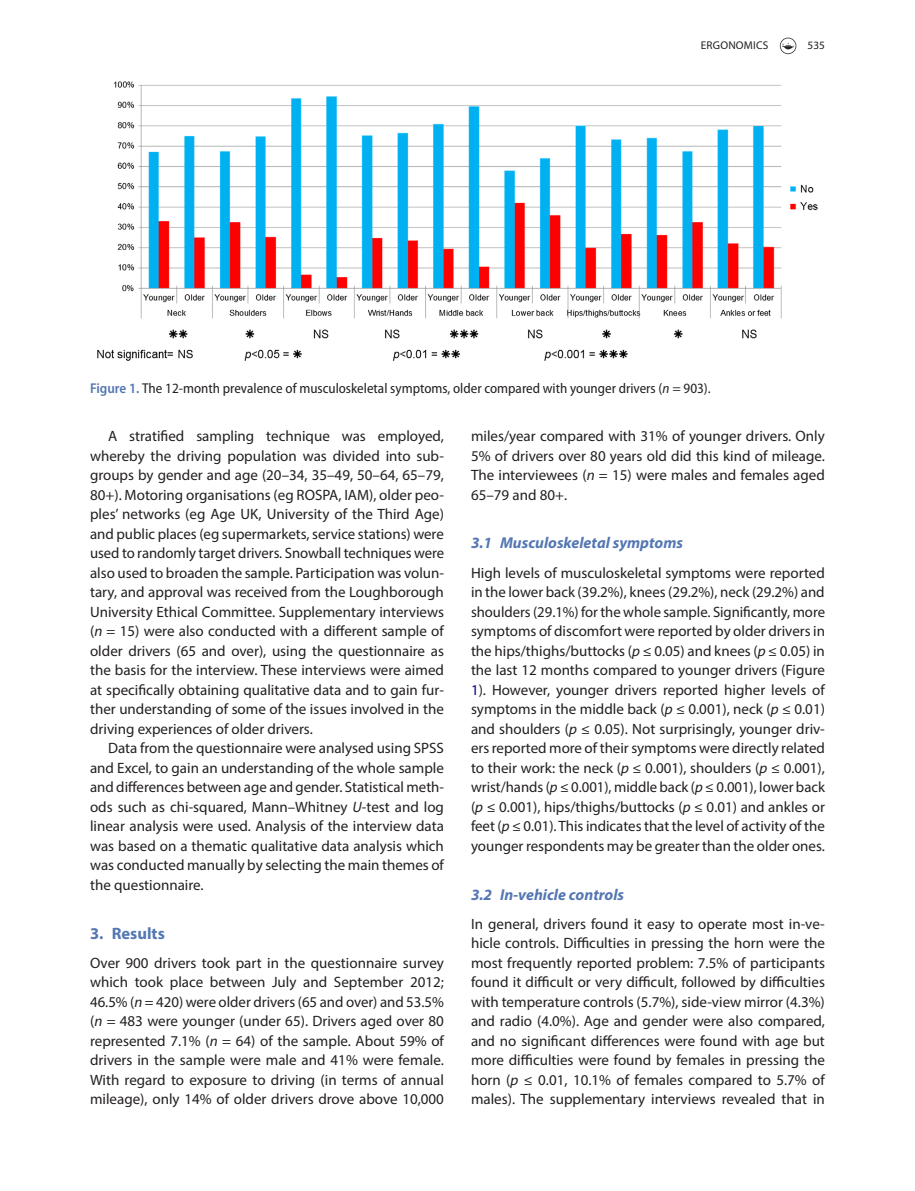
<style>
.page{position:relative;width:915px;height:1191px;background:#fff}
.page>*{position:absolute;margin:0;border:0;box-sizing:border-box;transform-origin:0 0}
.t1{font:700 16.5px "Myriad Pro";color:#5477b3}
.t2{font:italic 700 15.75px "Myriad Pro";color:#5477b3}
.t3{font:15px/19.5px "Myriad Pro";color:#231f20;text-align:justify}
.t4{font:semi-condensed 14.25px "Myriad Pro";color:#231f20}
.t5{font:11.25px "Myriad Pro";color:#231f20}
.s1{font-weight:600;color:#5477b3}
.s2{font-style:italic}
.s3{color:#000080}
</style>
<div class="page">
<svg style="left:779px;top:38px;width:17px;height:16px"></svg>
<img style="left:97px;top:81px;width:721px;height:280px">
<p class="t5" style="left:700px;top:39px;width:13px">Ergonomics</p>
<p class="t5" style="left:807px;top:39px;width:19px">535</p>
<p class="t4" style="left:90px;top:380px;width:622px"><span class="s1">Figure 1.</span> The 12-month prevalence of musculoskeletal symptoms, older compared with younger drivers (<span class="s2">n</span> = 903).</p>
<p class="t3" style="left:90px;top:426px;width:355px;text-indent:18px">A stratified sampling technique was employed, whereby the driving population was divided into sub&shy;groups by gender and age (20–34, 35–49, 50–64, 65–79, 80+). Motoring organisations (eg ROSPA, IAM), older peo&shy;ples’ networks (eg Age UK, University of the Third Age) and public places (eg supermarkets, service stations) were used to randomly target drivers. Snowball techniques were also used to broaden the sample. Participation was volun&shy;tary, and approval was received from the Loughborough University Ethical Committee. Supplementary interviews (<span class="s2">n</span> = 15) were also conducted with a different sample of older drivers (65 and over), using the questionnaire as the basis for the interview. These interviews were aimed at specifically obtaining qualitative data and to gain fur&shy;ther understanding of some of the issues involved in the driving experiences of older drivers.</p>
<p class="t3" style="left:90px;top:738px;width:355px;text-indent:18px">Data from the questionnaire were analysed using SPSS and Excel, to gain an understanding of the whole sample and differences between age and gender. Statistical meth&shy;ods such as chi-squared, Mann–Whitney <span class="s2">U</span>-test and log linear analysis were used. Analysis of the interview data was based on a thematic qualitative data analysis which was conducted manually by selecting the main themes of the questionnaire.</p>
<p class="t1" style="left:90px;top:922px;width:76px">3. Results</p>
<p class="t3" style="left:90px;top:953px;width:355px">Over 900 drivers took part in the questionnaire survey which took place between July and September 2012; 46.5% (<span class="s2">n</span> = 420) were older drivers (65 and over) and 53.5% (<span class="s2">n</span> = 483 were younger (under 65). Drivers aged over 80 represented 7.1% (<span class="s2">n</span> = 64) of the sample. About 59% of drivers in the sample were male and 41% were female.<br>With regard to exposure to driving (in terms of annual mileage), only 14% of older drivers drove above 10,000</p>
<p class="t3" style="left:471px;top:426px;width:355px">miles/year compared with 31% of younger drivers. Only 5% of drivers over 80 years old did this kind of mileage.<br>The interviewees (<span class="s2">n</span> = 15) were males and females aged 65–79 and 80+.</p>
<p class="t2" style="left:471px;top:533px;width:213px">3.1 Musculoskeletal symptoms</p>
<p class="t3" style="left:471px;top:563px;width:355px">High levels of musculoskeletal symptoms were reported in the lower back (39.2%), knees (29.2%), neck (29.2%) and shoulders (29.1%) for the whole sample. Significantly, more symptoms of discomfort were reported by older drivers in the hips/thighs/buttocks (<span class="s2">p</span> ≤ 0.05) and knees (<span class="s2">p</span> ≤ 0.05) in the last 12 months compared to younger drivers (Figure <span class="s3">1</span>). However, younger drivers reported higher levels of symptoms in the middle back (<span class="s2">p</span> ≤ 0.001), neck (<span class="s2">p</span> ≤ 0.01) and shoulders (<span class="s2">p</span> ≤ 0.05). Not surprisingly, younger driv&shy;ers reported more of their symptoms were directly related to their work: the neck (<span class="s2">p</span> ≤ 0.001), shoulders (<span class="s2">p</span> ≤ 0.001), wrist/hands (<span class="s2">p</span> ≤ 0.001), middle back (<span class="s2">p</span> ≤ 0.001), lower back (<span class="s2">p</span> ≤ 0.001), hips/thighs/buttocks (<span class="s2">p</span> ≤ 0.01) and ankles or feet (<span class="s2">p</span> ≤ 0.01). This indicates that the level of activity of the younger respondents may be greater than the older ones.</p>
<p class="t2" style="left:471px;top:884px;width:155px">3.2 In-vehicle controls</p>
<p class="t3" style="left:471px;top:914px;width:355px">In general, drivers found it easy to operate most in-ve&shy;hicle controls. Difficulties in pressing the horn were the most frequently reported problem: 7.5% of participants found it difficult or very difficult, followed by difficulties with temperature controls (5.7%), side-view mirror (4.3%) and radio (4.0%). Age and gender were also compared, and no significant differences were found with age but more difficulties were found by females in pressing the horn (<span class="s2">p</span> ≤ 0.01, 10.1% of females compared to 5.7% of males). The supplementary interviews revealed that in</p>
</div>
